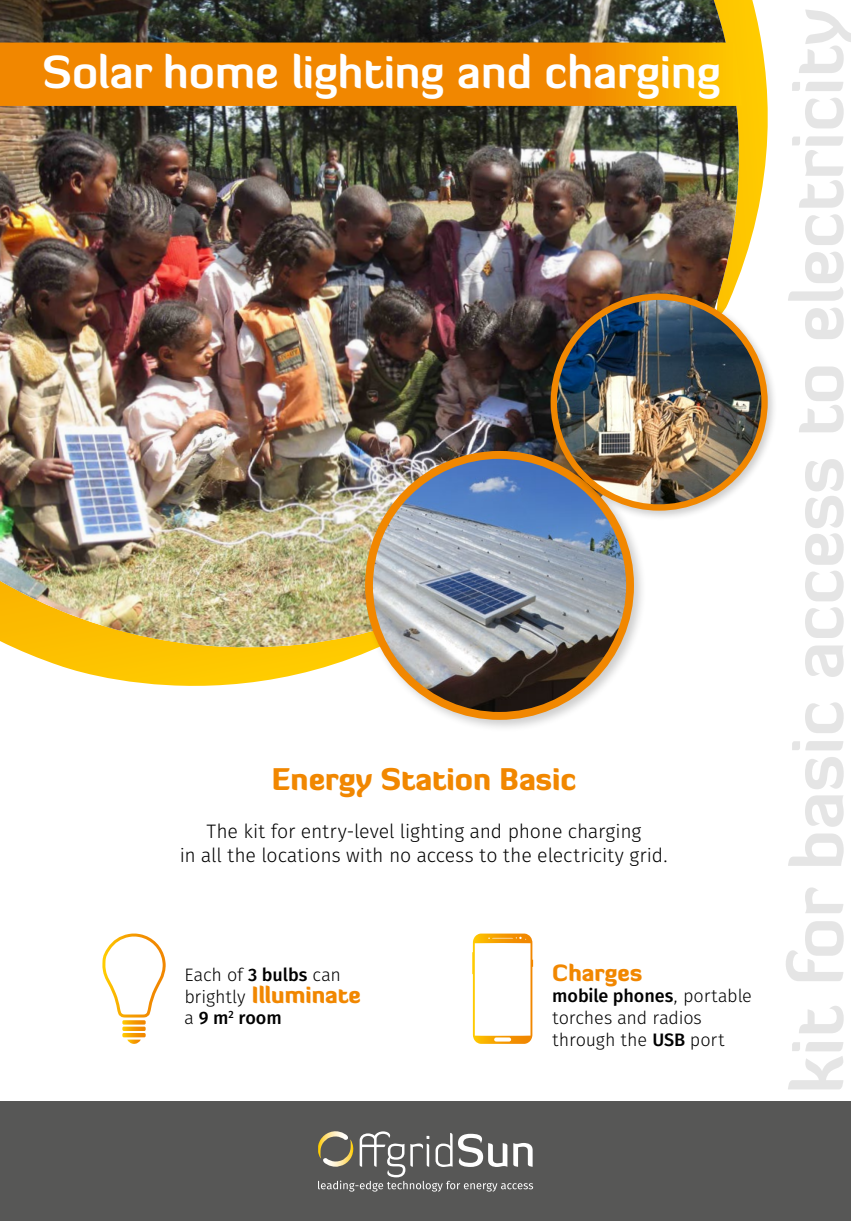
<style>
.page{position:relative;width:851px;height:1221px;background:#fff}
.page>*{position:absolute;margin:0;border:0;box-sizing:border-box;transform-origin:0 0}
.t1{font:700 45px "Diavlo";color:#fff}
.t2{font:900 30px "Diavlo";color:#f18700}
.t3{font:900 22.5px "Diavlo";color:#f18700}
.t4{font:19.5px/24px "Fira Sans OT Light";letter-spacing:-.01em;color:#000;text-align:center}
.t5{font:18px/21.6px "Fira Sans OT Light";letter-spacing:-.01em;color:#000}
.t6{font:18px "Fira Sans OT Medium";letter-spacing:-.005em;color:#000}
.s1{font-family:"Fira Sans OT Medium"}
.s2{font-family:"Fira Sans OT Light";font-weight:400;font-size:18px;color:#000}
.s3{font-family:"Fira Sans OT Light"}
</style>
<div class="page">
<svg style="left:750px;top:0;width:18px;height:242px"></svg>
<svg style="left:786px;top:9px;width:64px;height:972px"></svg>
<svg style="left:788px;top:1006px;width:55px;height:83px"></svg>
<div style="left:0;top:1101px;width:850px;height:119px;background:#575756"></div>
<svg style="left:318px;top:1131px;width:215px;height:60px"></svg>
<svg style="left:102px;top:933px;width:64px;height:110px"></svg>
<svg style="left:472px;top:933px;width:61px;height:110px"></svg>
<svg style="left:39px;top:658px;width:313px;height:28px"></svg>
<img style="left:0;top:0;width:741px;height:657px">
<svg style="left:0;top:43px;width:742px;height:63px;background:#f28e00"></svg>
<div style="left:361px;top:447px;width:286px;height:286px;background:#000;opacity:.2"></div>
<img style="left:369px;top:455px;width:261px;height:260px;border-radius:130px">
<div style="left:365px;top:451px;width:269px;height:268px;border:8px solid #f18700;border-radius:50%"></div>
<div style="left:547px;top:290px;width:231px;height:231px;background:#000;opacity:.2"></div>
<img style="left:553px;top:297px;width:211px;height:210px;border-radius:105px">
<div style="left:550px;top:293px;width:217px;height:217px;border:6px solid #f18700;border-radius:50%"></div>
<h1 class="t1" style="left:43px;top:43px;width:679px">Solar home lighting and charging</h1>
<h2 class="t2" style="left:272px;top:759px;width:306px">Energy Station Basic</h2>
<p class="t4" style="left:180px;top:820px;width:490px">The kit for entry-level lighting and phone charging<br>in all the locations with no access to the electricity grid.</p>
<p class="t5" style="left:184px;top:965px;width:158px">Each of <span class="s1">3 bulbs</span> can</p>
<p class="t3" style="left:184px;top:979px;width:178px"><span class="s2">brightly</span> Illuminate</p>
<p class="t6" style="left:184px;top:1005px;width:99px"><span class="s3">a</span> 9 m<sup>2</sup> room</p>
<p class="t3" style="left:552px;top:957px;width:92px">Charges</p>
<p class="t6" style="left:552px;top:983px;width:201px">mobile phones<span class="s3">, portable</span></p>
<p class="t5" style="left:552px;top:1008px;width:174px">torches and radios through the <span class="s1">USB</span> port</p>
</div>
